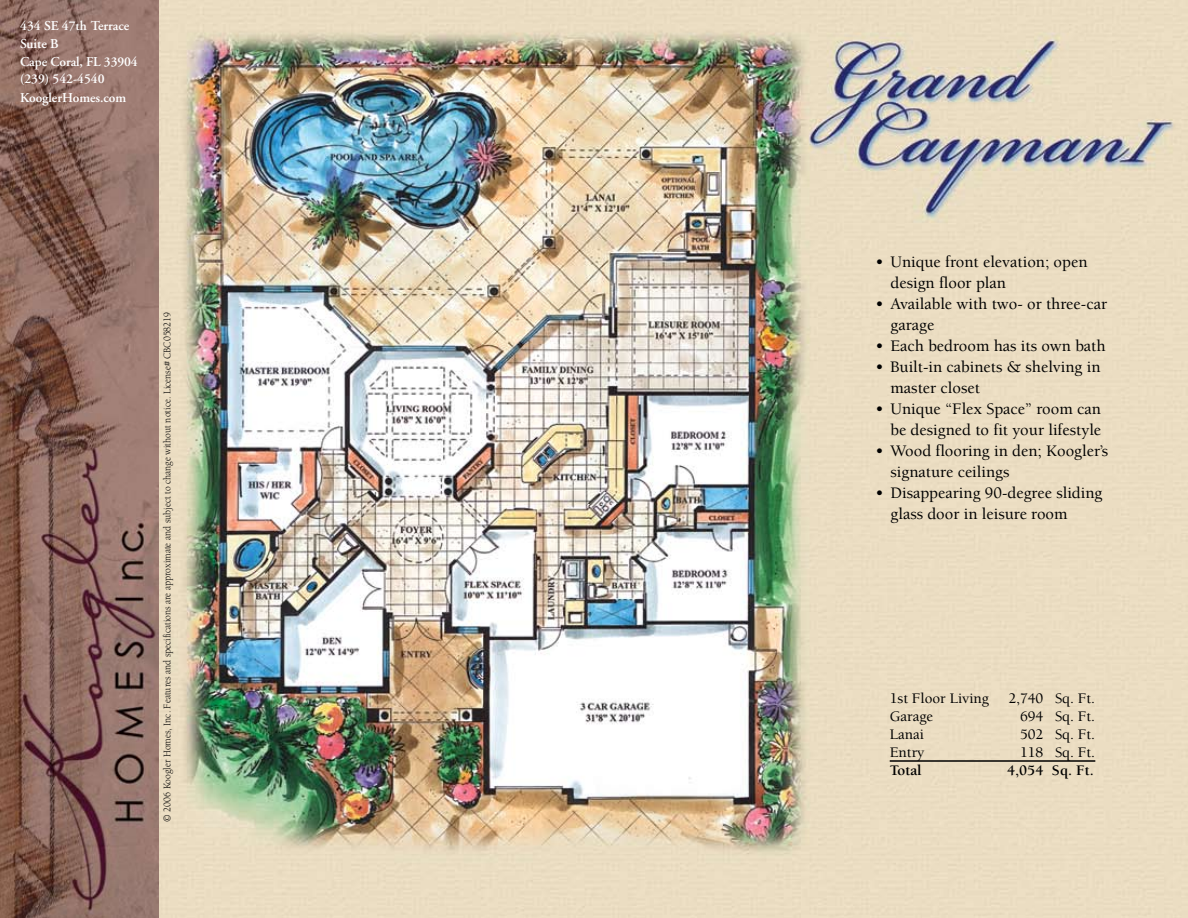
<style>
.page{position:relative;width:1188px;height:918px;background:#fff}
.page>*{position:absolute;margin:0;border:0;box-sizing:border-box;transform-origin:0 0}
.t1{font:500 16.5px/21px "Berkeley";color:#000}
.t2{font:500 15px "Berkeley";color:#000}
.t3{font:700 15px "Berkeley";color:#000}
.t4{font:600 13.5px/18px "Adobe Garamond";letter-spacing:-.005em;color:#fff}
.t5{font:10.5px "Berkeley";color:#000;scale:.91 1}
</style>
<div class="page">
<img style="left:158px;top:0;width:1030px;height:918px">
<img style="left:0;top:0;width:158px;height:918px">
<hr style="left:890px;top:760px;width:205px;height:2px;background:#000">
<p class="t4" style="left:20px;top:17px;width:119px">434 SE 47th Terrace<br>Suite B<br>Cape Coral, FL 33904</p>
<p class="t4" style="left:20px;top:69px;width:107px;line-height:19.5px">(239) 542-4540<br>KooglerHomes.com</p>
<p class="t5" style="left:162px;top:822px;width:562px;rotate:-90deg">© 2006 Koogler Homes, Inc. Features and specifications are approximate and subject to change without notice. License# CBC058219</p>
<p class="t1" style="left:890px;top:251px;width:199px;text-indent:-15px">• Unique front elevation; open design floor plan</p>
<p class="t1" style="left:890px;top:293px;width:218px;text-indent:-15px">• Available with two- or three-car garage</p>
<p class="t1" style="left:876px;top:335px;width:231px">• Each bedroom has its own bath</p>
<p class="t1" style="left:890px;top:356px;width:212px;text-indent:-15px">• Built-in cabinets &amp; shelving in master closet</p>
<p class="t1" style="left:876px;top:398px;width:227px;text-align:right">• Unique “Flex Space” room can be designed to fit your lifestyle</p>
<p class="t1" style="left:890px;top:440px;width:219px;text-indent:-15px">• Wood flooring in den; Koogler’s signature ceilings</p>
<p class="t1" style="left:890px;top:482px;width:213px;text-indent:-15px">• Disappearing 90-degree sliding glass door in leisure room</p>
<p class="t2" style="left:890px;top:691px;width:101px">1st Floor Living</p>
<p class="t2" style="left:1008px;top:691px;width:88px">2,740 Sq. Ft.</p>
<p class="t2" style="left:890px;top:709px;width:45px">Garage</p>
<p class="t2" style="left:1020px;top:709px;width:76px">694 Sq. Ft.</p>
<p class="t2" style="left:890px;top:727px;width:36px">Lanai</p>
<p class="t2" style="left:1020px;top:727px;width:76px">502 Sq. Ft.</p>
<p class="t2" style="left:890px;top:745px;width:36px">Entry</p>
<p class="t2" style="left:1020px;top:745px;width:76px">118 Sq. Ft.</p>
<p class="t3" style="left:890px;top:763px;width:34px">Total</p>
<p class="t3" style="left:1007px;top:763px;width:88px">4,054 Sq. Ft.</p>
</div>
